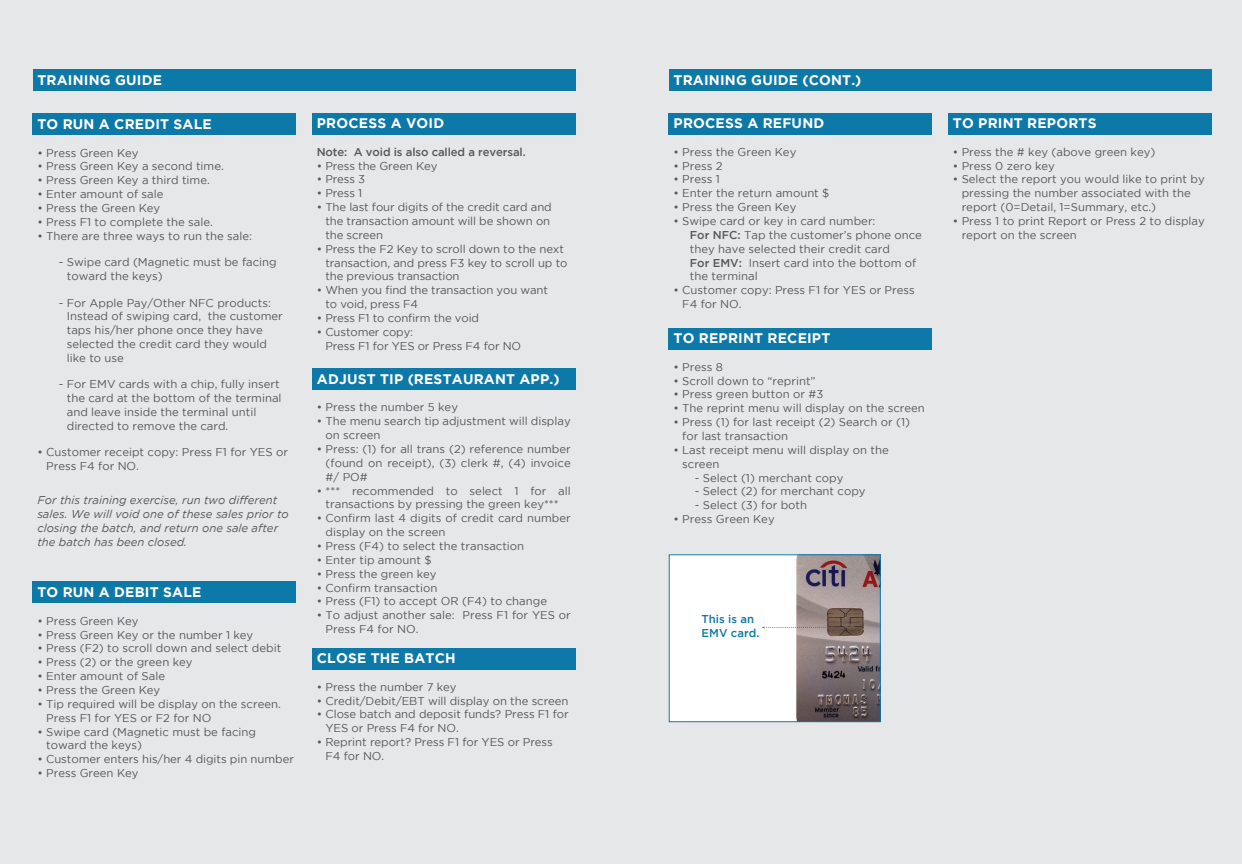
<style>
.page{position:relative;width:1242px;height:864px;background:#e6e7e9}
.page>*{position:absolute;margin:0;border:0;box-sizing:border-box;transform-origin:0 0}
.t1{font:700 13.8px "Gotham";letter-spacing:.015em;color:#fff}
.t2{font:11.4px/13.8px "Gotham";color:#57585a}
.t3{font:italic 11.4px/13.8px "Gotham";color:#57585a}
.t4{font:500 11.4px "Gotham";letter-spacing:-.01em;color:#57585a}
.t5{font:500 11.4px/13.6px "Gotham";color:#0d79a8}
.s1{font-weight:500}
</style>
<div class="page">
<div style="left:33px;top:113px;width:263px;height:21px;background:#0d79a8"></div>
<div style="left:33px;top:581px;width:263px;height:22px;background:#0d79a8"></div>
<div style="left:312px;top:113px;width:263px;height:21px;background:#0d79a8"></div>
<div style="left:312px;top:368px;width:263px;height:22px;background:#0d79a8"></div>
<div style="left:669px;top:113px;width:263px;height:21px;background:#0d79a8"></div>
<div style="left:948px;top:113px;width:263px;height:21px;background:#0d79a8"></div>
<div style="left:669px;top:328px;width:263px;height:21px;background:#0d79a8"></div>
<div style="left:33px;top:69px;width:542px;height:22px;background:#0d79a8"></div>
<div style="left:669px;top:69px;width:542px;height:22px;background:#0d79a8"></div>
<div style="left:312px;top:648px;width:263px;height:21px;background:#0d79a8"></div>
<img style="left:671px;top:556px;width:208px;height:164px">
<div style="left:669px;top:554px;width:212px;height:168px;border:1px solid #0d79a8"></div>
<svg style="left:763px;top:627px;width:78px;height:1px"></svg>
<p class="t1" style="left:37px;top:72px;width:126px">TRAINING GUIDE</p>
<p class="t1" style="left:674px;top:72px;width:189px">TRAINING GUIDE (CONT.)</p>
<p class="t1" style="left:317px;top:115px;width:129px">PROCESS A VOID</p>
<p class="t4" style="left:317px;top:145px;width:210px">Note: A void is also called a reversal.</p>
<p class="t2" style="left:317px;top:158px;width:122px">• Press the Green Key</p>
<p class="t2" style="left:317px;top:172px;width:50px">• Press 3</p>
<p class="t2" style="left:317px;top:186px;width:47px">• Press 1</p>
<p class="t2" style="left:325px;top:200px;width:228px;text-indent:-9px">• The last four digits of the credit card and the transaction amount will be shown on the screen</p>
<p class="t2" style="left:325px;top:242px;width:244px;text-indent:-9px">• Press the F2 Key to scroll down to the next transaction, and press F3 key to scroll up to the previous transaction</p>
<p class="t2" style="left:325px;top:283px;width:224px;text-indent:-9px">• When you find the transaction you want to void, press F4</p>
<p class="t2" style="left:317px;top:311px;width:164px">• Press F1 to confirm the void</p>
<p class="t2" style="left:325px;top:325px;width:197px;text-indent:-9px">• Customer copy:<br>Press F1 for YES or Press F4 for NO</p>
<p class="t1" style="left:317px;top:371px;width:244px">ADJUST TIP (RESTAURANT APP.)</p>
<p class="t2" style="left:317px;top:400px;width:143px">• Press the number 5 key</p>
<p class="t2" style="left:326px;top:414px;width:247px;text-indent:-9px">• The menu search tip adjustment will display on screen</p>
<p class="t2" style="left:326px;top:442px;width:247px;text-align:justify;text-indent:-9px">• Press: (1) for all trans (2) reference number (found on receipt), (3) clerk #, (4) invoice #/ PO#</p>
<p class="t2" style="left:317px;top:483px;width:256px;text-align:center">• *** recommended to select 1 for all transactions by pressing the green key***</p>
<p class="t2" style="left:326px;top:511px;width:247px;text-indent:-9px">• Confirm last 4 digits of credit card number display on the screen</p>
<p class="t2" style="left:317px;top:539px;width:209px">• Press (F4) to select the transaction</p>
<p class="t2" style="left:317px;top:553px;width:117px">• Enter tip amount $</p>
<p class="t2" style="left:317px;top:567px;width:121px">• Press the green key</p>
<p class="t2" style="left:317px;top:580px;width:122px">• Confirm transaction</p>
<p class="t2" style="left:317px;top:594px;width:232px">• Press (F1) to accept OR (F4) to change</p>
<p class="t2" style="left:326px;top:608px;width:247px;text-indent:-9px">• To adjust another sale: Press F1 for YES or<br>Press F4 for NO.</p>
<p class="t1" style="left:674px;top:115px;width:152px">PROCESS A REFUND</p>
<p class="t2" style="left:673px;top:145px;width:124px">• Press the Green Key</p>
<p class="t2" style="left:673px;top:158px;width:51px">• Press 2</p>
<p class="t2" style="left:673px;top:172px;width:48px">• Press 1</p>
<p class="t2" style="left:673px;top:186px;width:158px">• Enter the return amount $</p>
<p class="t2" style="left:673px;top:200px;width:124px">• Press the Green Key</p>
<p class="t2" style="left:690px;top:214px;width:234px;text-indent:-16px">• Swipe card or key in card number:<br><span class="s1">For NFC:</span> Tap the customer’s phone once they have selected their credit card<br><span class="s1">For EMV:</span> Insert card into the bottom of the terminal</p>
<p class="t2" style="left:682px;top:283px;width:234px;text-indent:-9px">• Customer copy: Press F1 for YES or Press<br>F4 for NO.</p>
<p class="t1" style="left:37px;top:116px;width:176px">TO RUN A CREDIT SALE</p>
<p class="t2" style="left:37px;top:146px;width:103px">• Press Green Key</p>
<p class="t2" style="left:37px;top:159px;width:188px">• Press Green Key a second time.</p>
<p class="t2" style="left:37px;top:173px;width:174px">• Press Green Key a third time.</p>
<p class="t2" style="left:37px;top:187px;width:128px">• Enter amount of sale</p>
<p class="t2" style="left:37px;top:201px;width:124px">• Press the Green Key</p>
<p class="t2" style="left:37px;top:215px;width:177px">• Press F1 to complete the sale.</p>
<p class="t2" style="left:37px;top:229px;width:216px">• There are three ways to run the sale:</p>
<p class="t2" style="left:67px;top:255px;width:211px;text-indent:-8px">- Swipe card (Magnetic must be facing toward the keys)</p>
<p class="t2" style="left:67px;top:295px;width:217px;text-indent:-8px">- For Apple Pay/Other NFC products:<br>Instead of swiping card, the customer taps his/her phone once they have selected the credit card they would like to use</p>
<p class="t2" style="left:67px;top:377px;width:216px;text-indent:-8px">- For EMV cards with a chip, fully insert the card at the bottom of the terminal and leave inside the terminal until directed to remove the card.</p>
<p class="t2" style="left:46px;top:445px;width:243px;text-indent:-9px">• Customer receipt copy: Press F1 for YES or<br>Press F4 for NO.</p>
<p class="t3" style="left:37px;top:493px;width:253px">For this training exercise, run two different sales. We will void one of these sales prior to closing the batch, and return one sale after the batch has been closed.</p>
<p class="t1" style="left:674px;top:330px;width:158px">TO REPRINT RECEIPT</p>
<p class="t2" style="left:673px;top:360px;width:51px">• Press 8</p>
<p class="t2" style="left:673px;top:373px;width:144px">• Scroll down to “reprint”</p>
<p class="t2" style="left:673px;top:387px;width:151px">• Press green button or #3</p>
<p class="t2" style="left:673px;top:401px;width:253px">• The reprint menu will display on the screen</p>
<p class="t2" style="left:682px;top:415px;width:229px;text-indent:-9px">• Press (1) for last receipt (2) Search or (1) for last transaction</p>
<p class="t2" style="left:682px;top:443px;width:208px;text-indent:-9px">• Last receipt menu will display on the screen</p>
<p class="t2" style="left:695px;top:470px;width:150px">- Select (1) merchant copy</p>
<p class="t2" style="left:695px;top:484px;width:172px">- Select (2) for merchant copy</p>
<p class="t2" style="left:695px;top:498px;width:114px">- Select (3) for both</p>
<p class="t2" style="left:673px;top:512px;width:103px">• Press Green Key</p>
<p class="t1" style="left:37px;top:584px;width:165px">TO RUN A DEBIT SALE</p>
<p class="t2" style="left:37px;top:614px;width:103px">• Press Green Key</p>
<p class="t2" style="left:37px;top:627px;width:217px">• Press Green Key or the number 1 key</p>
<p class="t2" style="left:37px;top:641px;width:245px">• Press (F2) to scroll down and select debit</p>
<p class="t2" style="left:37px;top:655px;width:157px">• Press (2) or the green key</p>
<p class="t2" style="left:37px;top:669px;width:129px">• Enter amount of Sale</p>
<p class="t2" style="left:37px;top:683px;width:124px">• Press the Green Key</p>
<p class="t2" style="left:46px;top:697px;width:236px;text-indent:-9px">• Tip required will be display on the screen.<br>Press F1 for YES or F2 for NO</p>
<p class="t2" style="left:46px;top:724px;width:211px;text-indent:-9px">• Swipe card (Magnetic must be facing toward the keys)</p>
<p class="t2" style="left:37px;top:752px;width:258px">• Customer enters his/her 4 digits pin number</p>
<p class="t2" style="left:37px;top:766px;width:103px">• Press Green Key</p>
<p class="t5" style="left:702px;top:612px;width:59px">This is an<br>EMV card.</p>
<p class="t1" style="left:317px;top:650px;width:140px">CLOSE THE BATCH</p>
<p class="t2" style="left:317px;top:680px;width:141px">• Press the number 7 key</p>
<p class="t2" style="left:317px;top:693px;width:253px">• Credit/Debit/EBT will display on the screen</p>
<p class="t2" style="left:325px;top:707px;width:245px;text-indent:-9px">• Close batch and deposit funds? Press F1 for<br>YES or Press F4 for NO.</p>
<p class="t2" style="left:325px;top:735px;width:229px;text-indent:-9px">• Reprint report? Press F1 for YES or Press<br>F4 for NO.</p>
<p class="t1" style="left:953px;top:115px;width:145px">TO PRINT REPORTS</p>
<p class="t2" style="left:953px;top:145px;width:204px">• Press the # key (above green key)</p>
<p class="t2" style="left:953px;top:158px;width:104px">• Press 0 zero key</p>
<p class="t2" style="left:962px;top:172px;width:245px;text-indent:-9px">• Select the report you would like to print by pressing the number associated with the report (0=Detail, 1=Summary, etc.)</p>
<p class="t2" style="left:962px;top:214px;width:245px;text-indent:-9px">• Press 1 to print Report or Press 2 to display report on the screen</p>
</div>
